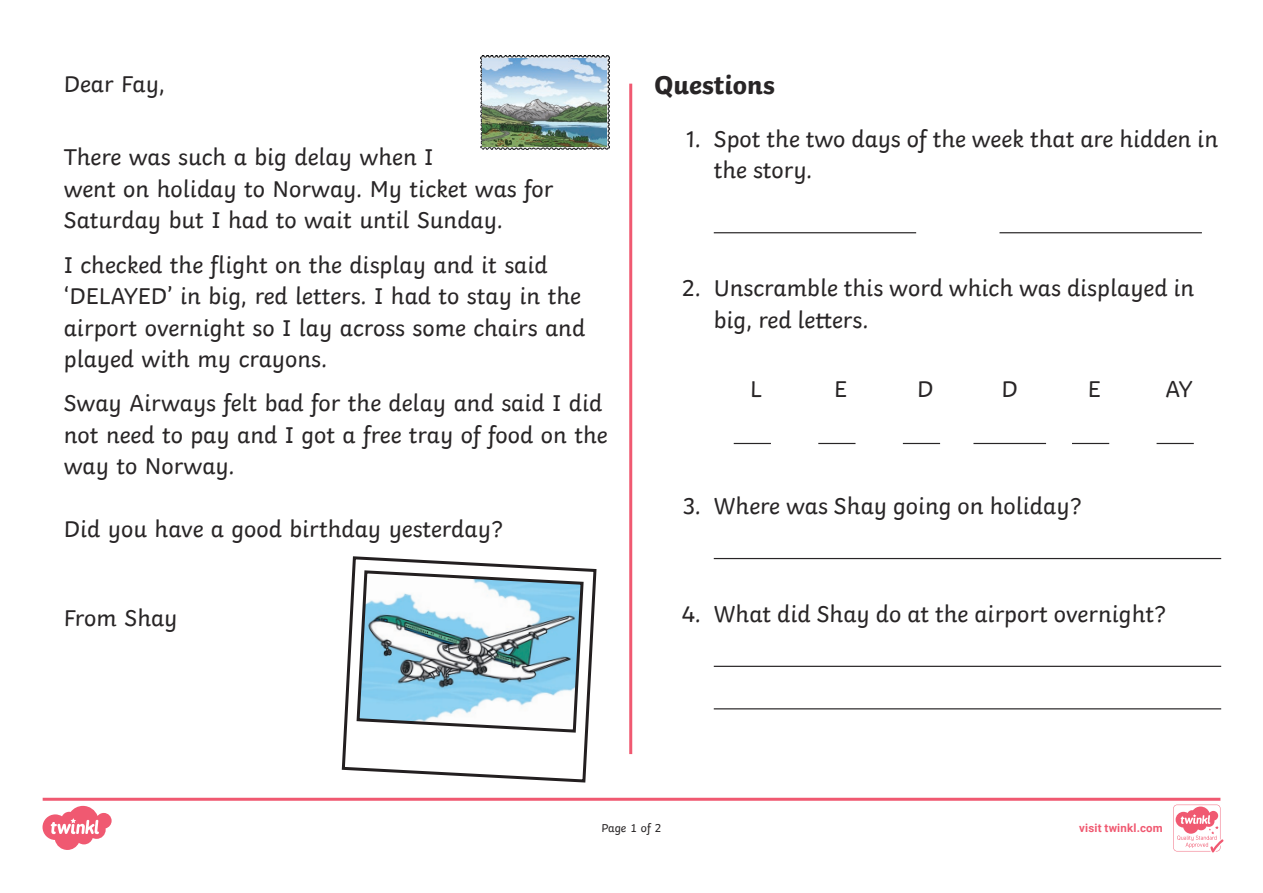
<style>
.page{position:relative;width:1263px;height:893px;background:#fff}
.page>*{position:absolute;margin:0;border:0;box-sizing:border-box;transform-origin:0 0}
.Heading_2{font:700 27px "Twinkl";color:#282526}
.KS1_Body_Copy{font:24px/31.5px "Twinkl";color:#282526}
.t1{font:12px "Twinkl";letter-spacing:-.005em;color:#282526}
.t2{font:700 11.4px "Roboto";letter-spacing:.02em;color:#f05971}
</style>
<div class="page">
<hr style="left:629px;top:84px;width:3px;height:670px;background:#f05971">
<hr style="left:714px;top:232px;width:202px;height:1px;background:#282526">
<hr style="left:999px;top:232px;width:203px;height:1px;background:#282526">
<hr style="left:714px;top:558px;width:507px;height:1px;background:#282526">
<hr style="left:714px;top:666px;width:507px;height:1px;background:#282526">
<hr style="left:714px;top:708px;width:507px;height:1px;background:#282526">
<hr style="left:734px;top:443px;width:37px;height:1px;background:#282526">
<hr style="left:818px;top:443px;width:37px;height:1px;background:#282526">
<hr style="left:903px;top:443px;width:37px;height:1px;background:#282526">
<hr style="left:973px;top:443px;width:73px;height:1px;background:#282526">
<hr style="left:1072px;top:443px;width:37px;height:1px;background:#282526">
<hr style="left:1156px;top:443px;width:38px;height:1px;background:#282526">
<img style="left:480px;top:55px;width:129px;height:94px">
<img style="left:483px;top:59px;width:124px;height:87px">
<svg style="left:341px;top:556px;width:256px;height:227px"></svg>
<svg style="left:355px;top:569px;width:230px;height:165px"></svg>
<svg style="left:43px;top:798px;width:1180px;height:54px"></svg>
<p class="KS1_Body_Copy" style="left:64px;top:67px;width:103px">Dear Fay,</p>
<p class="KS1_Body_Copy" style="left:64px;top:139px;width:491px">There was such a big delay when I<br>went on holiday to Norway. My ticket was for<br>Saturday but I had to wait until Sunday.</p>
<p class="KS1_Body_Copy" style="left:64px;top:247px;width:523px">I checked the flight on the display and it said ‘DELAYED’ in big, red letters. I had to stay in the airport overnight so I lay across some chairs and played with my crayons.</p>
<p class="KS1_Body_Copy" style="left:64px;top:385px;width:545px">Sway Airways felt bad for the delay and said I did not need to pay and I got a free tray of food on the way to Norway.</p>
<p class="KS1_Body_Copy" style="left:64px;top:511px;width:441px">Did you have a good birthday yesterday?</p>
<p class="KS1_Body_Copy" style="left:64px;top:600px;width:115px">From Shay</p>
<p class="Heading_2" style="left:654px;top:63px;width:122px">Questions</p>
<p class="KS1_Body_Copy" style="left:714px;top:121px;width:506px;text-indent:-28px">1. Spot the two days of the week that are hidden in the story.</p>
<p class="KS1_Body_Copy" style="left:714px;top:270px;width:482px;text-indent:-32px">2. Unscramble this word which was displayed in big, red letters.</p>
<p class="KS1_Body_Copy" style="left:750px;top:371px;width:13px">L</p>
<p class="KS1_Body_Copy" style="left:834px;top:371px;width:14px">E</p>
<p class="KS1_Body_Copy" style="left:917px;top:371px;width:18px">D</p>
<p class="KS1_Body_Copy" style="left:1001px;top:371px;width:18px">D</p>
<p class="KS1_Body_Copy" style="left:1088px;top:371px;width:14px">E</p>
<p class="KS1_Body_Copy" style="left:1165px;top:371px;width:29px">AY</p>
<p class="KS1_Body_Copy" style="left:683px;top:488px;width:400px">3. Where was Shay going on holiday?</p>
<p class="KS1_Body_Copy" style="left:682px;top:596px;width:486px">4. What did Shay do at the airport overnight?</p>
<p class="t1" style="left:601px;top:819px;width:62px">Page 1 of 2</p>
<p class="t2" style="left:1079px;top:820px;width:85px">visit twinkl.com</p>
</div>
